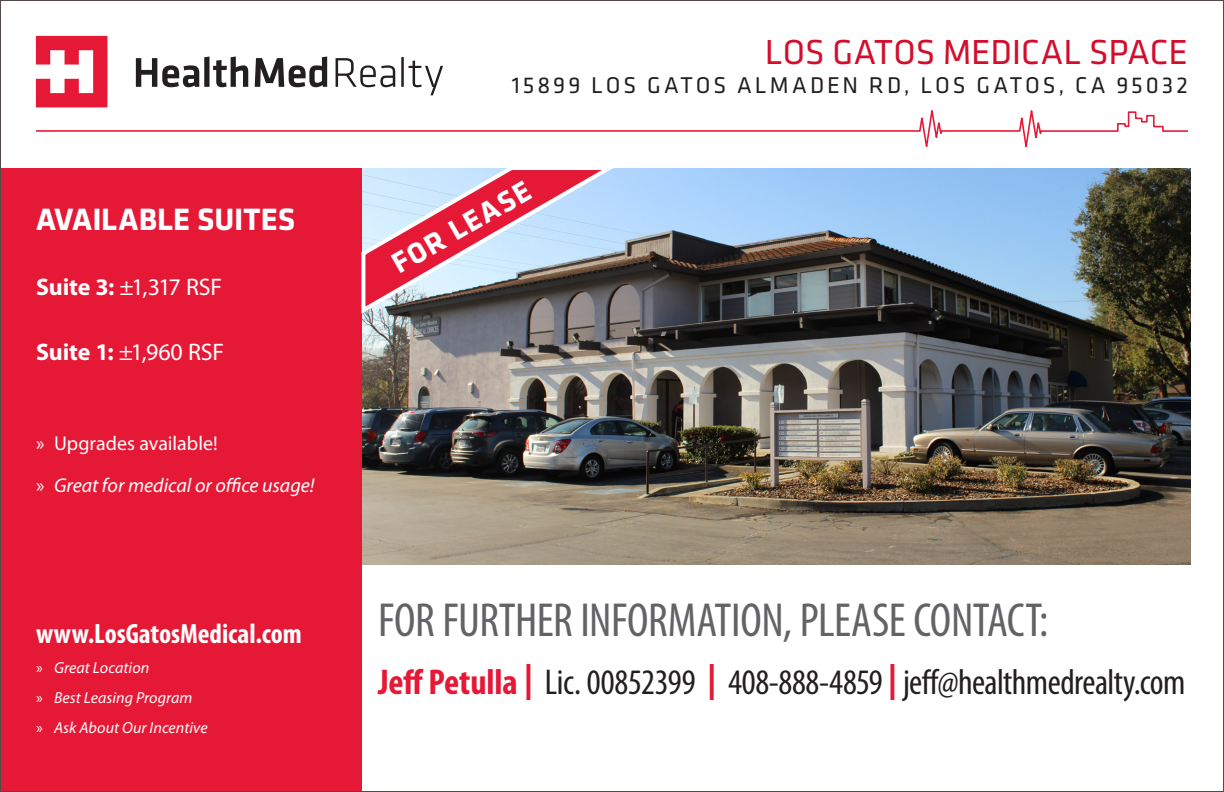
<style>
.page{position:relative;width:1224px;height:792px;background:#fff}
.page>*{position:absolute;margin:0;border:0;box-sizing:border-box;transform-origin:0 0}
.t1{font:condensed 48px "Myriad Pro";letter-spacing:-.01em;color:#636366}
.t2{font:condensed 36px "Myriad Pro";letter-spacing:-.015em;color:#231f20}
.Property_Name_Addres{font:36px "Klavika";letter-spacing:-.005em;color:#d30d2b}
.AVAILABLE_SUITES_RAT{font:700 32px "Klavika";color:#fff}
.t3{font:700 30px "Klavika";color:#fff}
.t4{font:700 condensed 28px "Myriad Pro";color:#fff}
.AVAILABLE_SUITES_RAT-2{font:24px "Myriad Pro";letter-spacing:-.01em;color:#fff}
.Property_Name_Addres-2{font:23.6px "Klavika";letter-spacing:.125em;color:#231f20}
.t5{font:italic 20px "Myriad Pro";color:#fff}
.t6{font:20px "Myriad Pro";color:#fff}
.t7{font:italic 16px "Myriad Pro";letter-spacing:.005em;color:#fff}
.s1{font-weight:700}
.s2{font-style:normal}
.s3{font-weight:700;color:#e51836}
.s4{font-weight:700;font-stretch:normal;color:#e51836}
</style>
<div class="page">
<img style="left:361px;top:168px;width:829px;height:397px">
<svg style="left:36px;top:36px;width:71px;height:71px"></svg>
<svg style="left:136px;top:57px;width:112px;height:30px"></svg>
<svg style="left:255px;top:57px;width:72px;height:30px"></svg>
<svg style="left:336px;top:58px;width:59px;height:29px"></svg>
<hr style="left:401px;top:57px;width:3px;height:30px;background:#231f20">
<svg style="left:409px;top:61px;width:34px;height:34px"></svg>
<svg style="left:36px;top:110px;width:1152px;height:38px"></svg>
<div style="left:0;top:168px;width:361px;height:624px;background:#e51836"></div>
<svg style="left:361px;top:168px;width:263px;height:149px"></svg>
<p class="AVAILABLE_SUITES_RAT" style="left:36px;top:202px;width:261px">AVAILABLE SUITES</p>
<p class="AVAILABLE_SUITES_RAT-2" style="left:36px;top:272px;width:188px"><span class="s1">Suite 3:</span> ±1,317 RSF</p>
<p class="AVAILABLE_SUITES_RAT-2" style="left:36px;top:337px;width:190px"><span class="s1">Suite 1:</span> ±1,960 RSF</p>
<p class="t6" style="left:36px;top:430px;width:183px">» Upgrades available!</p>
<p class="t5" style="left:36px;top:472px;width:280px"><span class="s2">»</span> Great for medical or office usage!</p>
<p class="t4" style="left:36px;top:616px;width:267px">www.LosGatosMedical.com</p>
<p class="t7" style="left:36px;top:657px;width:115px"><span class="s2">»</span> Great Location</p>
<p class="t7" style="left:36px;top:687px;width:158px"><span class="s2">»</span> Best Leasing Program</p>
<p class="t7" style="left:36px;top:717px;width:173px"><span class="s2">»</span> Ask About Our Incentive</p>
<p class="Property_Name_Addres" style="left:765px;top:33px;width:424px">LOS GATOS MEDICAL SPACE</p>
<p class="Property_Name_Addres-2" style="left:512px;top:72px;width:678px">15899 LOS GATOS ALMADEN RD, LOS GATOS, CA 95032</p>
<p class="t3" style="left:386px;top:252px;width:157px;rotate:-30deg">FOR LEASE</p>
<p class="t1" style="left:378px;top:592px;width:672px">FOR FURTHER INFORMATION, PLEASE CONTACT:</p>
<p class="t2" style="left:378px;top:661px;width:809px"><span class="s3">Jeff Petulla</span> <span class="s4">|</span> Lic. 00852399 <span class="s4">|</span> 408-888-4859 <span class="s4">|</span> jeff@healthmedrealty.com</p>
</div>
